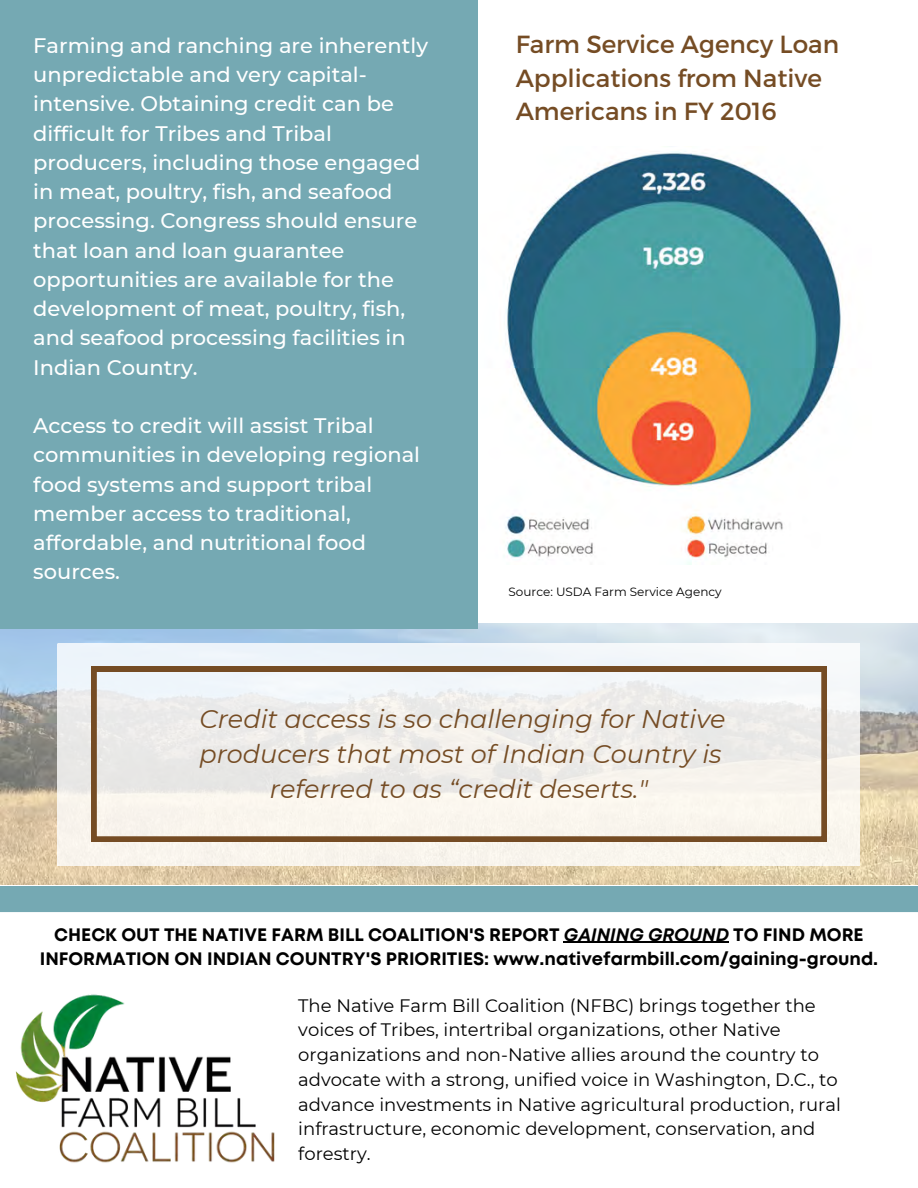
<style>
.page{position:relative;width:918px;height:1188px;background:#fff}
.page>*{position:absolute;margin:0;border:0;box-sizing:border-box;transform-origin:0 0}
.t1{font:italic 25.5px/34.8px "Montserrat";color:#754c24;text-align:center}
.t2{font:24.75px/33.8px "Montserrat";color:#754c24}
.t3{font:500 21px/29.2px "Montserrat";color:#fff}
.t4{font:18px/24.8px "Montserrat";color:#000}
.t5{font:700 18px/24.8px "Mont";color:#000;text-align:center}
.t6{font:12px "Montserrat";color:#000}
.s1{font-style:italic}
</style>
<div class="page">
<div style="left:0;top:886px;width:918px;height:26px;background:#75a9b3"></div>
<img style="left:0;top:624px;width:918px;height:261px">
<svg style="left:58px;top:644px;width:802px;height:221px"></svg>
<svg style="left:91px;top:666px;width:736px;height:176px"></svg>
<img style="left:505px;top:151px;width:338px;height:414px">
<div style="left:0;top:0;width:478px;height:628px;background:#75a9b3"></div>
<img style="left:15px;top:994px;width:260px;height:169px">
<hr style="left:564px;top:942px;width:165px;height:1px;background:#000">
<p class="t3" style="left:33px;top:31px;width:396px">Farming and ranching are inherently unpredictable and very capital&shy;intensive. Obtaining credit can be difficult for Tribes and Tribal producers, including those engaged in meat, poultry, fish, and seafood processing. Congress should ensure that loan and loan guarantee opportunities are available for the development of meat, poultry, fish, and seafood processing facilities in Indian Country.</p>
<p class="t3" style="left:33px;top:411px;width:388px">Access to credit will assist Tribal communities in developing regional food systems and support tribal member access to traditional, affordable, and nutritional food sources.</p>
<p class="t2" style="left:516px;top:26px;width:325px">Farm Service Agency Loan<br>Applications from Native<br>Americans in FY 2016</p>
<p class="t6" style="left:509px;top:584px;width:215px">Source: USDA Farm Service Agency</p>
<p class="t1" style="left:199px;top:701px;width:528px">Credit access is so challenging for Native producers that most of Indian Country is referred to as “credit deserts."</p>
<p class="t5" style="left:40px;top:923px;width:840px">CHECK OUT THE NATIVE FARM BILL COALITION'S REPORT <span class="s1">GAINING GROUND</span> TO FIND MORE<br>INFORMATION ON INDIAN COUNTRY'S PRIORITIES: www.nativefarmbill.com/gaining-ground.</p>
<p class="t4" style="left:298px;top:993px;width:544px">The Native Farm Bill Coalition (NFBC) brings together the voices of Tribes, intertribal organizations, other Native organizations and non-Native allies around the country to advocate with a strong, unified voice in Washington, D.C., to advance investments in Native agricultural production, rural infrastructure, economic development, conservation, and forestry.</p>
</div>
